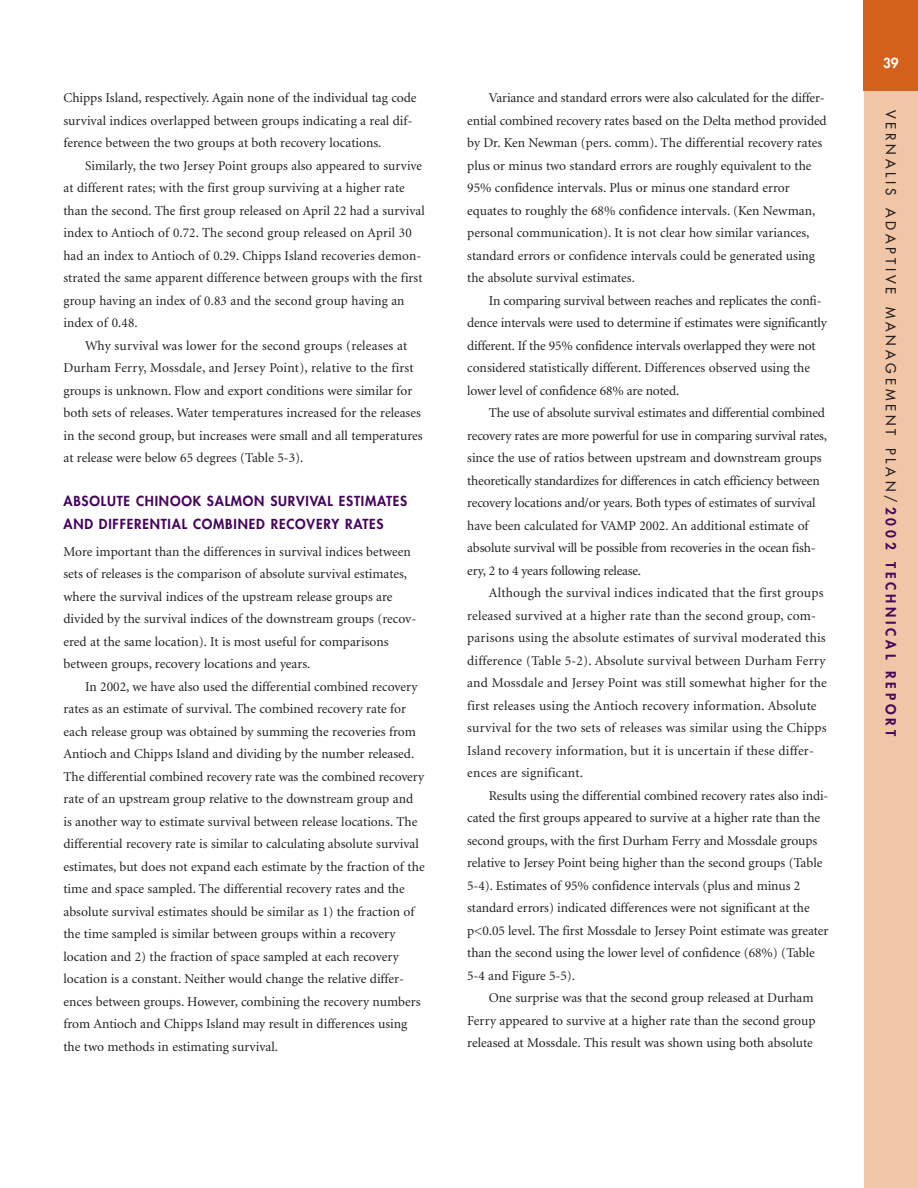
<style>
.page{position:relative;width:918px;height:1188px;background:#fff}
.page>*{position:absolute;margin:0;border:0;box-sizing:border-box;transform-origin:0 0}
.t1{font:13.5px/22.5px "Minion";color:#231f20}
.t2{font:800 13.5px/22.5px "Futura";letter-spacing:.06em;color:#45055c}
.t3{font:13.5px "Futura";letter-spacing:.29em;color:#231f20}
.t4{font:800 13.5px "Futura";color:#fff}
.s1{font-weight:800;color:#45055c}
</style>
<div class="page">
<svg style="left:863px;top:0;width:55px;height:1188px;background:#eebf9d"></svg>
<p class="t1" style="left:63px;top:88px;width:355px">Chipps Island, respectively. Again none of the individual tag code survival indices overlapped between groups indicating a real dif&shy;ference between the two groups at both recovery locations.</p>
<p class="t1" style="left:63px;top:155px;width:363px;text-indent:22px">Similarly, the two Jersey Point groups also appeared to survive at different rates; with the first group surviving at a higher rate than the second. The first group released on April 22 had a survival index to Antioch of 0.72. The second group released on April 30 had an index to Antioch of 0.29. Chipps Island recoveries demon&shy;strated the same apparent difference between groups with the first group having an index of 0.83 and the second group having an index of 0.48.</p>
<p class="t1" style="left:63px;top:335px;width:361px;text-indent:22px">Why survival was lower for the second groups (releases at Durham Ferry, Mossdale, and Jersey Point), relative to the first groups is unknown. Flow and export conditions were similar for both sets of releases. Water temperatures increased for the releases in the second group, but increases were small and all temperatures at release were below 65 degrees (Table 5-3).</p>
<p class="t2" style="left:63px;top:491px;width:345px">ABSOLUTE CHINOOK SALMON SURVIVAL ESTIMATES<br>AND DIFFERENTIAL COMBINED RECOVERY RATES</p>
<p class="t1" style="left:63px;top:541px;width:354px">More important than the differences in survival indices between sets of releases is the comparison of absolute survival estimates, where the survival indices of the upstream release groups are divided by the survival indices of the downstream groups (recov&shy;ered at the same location). It is most useful for comparisons between groups, recovery locations and years.</p>
<p class="t1" style="left:63px;top:676px;width:363px;text-indent:22px">In 2002, we have also used the differential combined recovery rates as an estimate of survival. The combined recovery rate for each release group was obtained by summing the recoveries from Antioch and Chipps Island and dividing by the number released.<br>The differential combined recovery rate was the combined recovery rate of an upstream group relative to the downstream group and is another way to estimate survival between release locations. The differential recovery rate is similar to calculating absolute survival estimates, but does not expand each estimate by the fraction of the time and space sampled. The differential recovery rates and the absolute survival estimates should be similar as 1) the fraction of the time sampled is similar between groups within a recovery location and 2) the fraction of space sampled at each recovery location is a constant. Neither would change the relative differ&shy;ences between groups. However, combining the recovery numbers from Antioch and Chipps Island may result in differences using the two methods in estimating survival.</p>
<p class="t1" style="left:467px;top:88px;width:361px;text-indent:22px">Variance and standard errors were also calculated for the differ&shy;ential combined recovery rates based on the Delta method provided by Dr. Ken Newman (pers. comm). The differential recovery rates plus or minus two standard errors are roughly equivalent to the 95% confidence intervals. Plus or minus one standard error equates to roughly the 68% confidence intervals. (Ken Newman, personal communication). It is not clear how similar variances, standard errors or confidence intervals could be generated using the absolute survival estimates.</p>
<p class="t1" style="left:467px;top:290px;width:361px;text-indent:22px">In comparing survival between reaches and replicates the confi&shy;dence intervals were used to determine if estimates were significantly different. If the 95% confidence intervals overlapped they were not considered statistically different. Differences observed using the lower level of confidence 68% are noted.</p>
<p class="t1" style="left:467px;top:403px;width:361px;text-indent:22px">The use of absolute survival estimates and differential combined recovery rates are more powerful for use in comparing survival rates, since the use of ratios between upstream and downstream groups theoretically standardizes for differences in catch efficiency between recovery locations and/or years. Both types of estimates of survival have been calculated for VAMP 2002. An additional estimate of absolute survival will be possible from recoveries in the ocean fish&shy;ery, 2 to 4 years following release.</p>
<p class="t1" style="left:467px;top:583px;width:361px;text-indent:22px">Although the survival indices indicated that the first groups released survived at a higher rate than the second group, com&shy;parisons using the absolute estimates of survival moderated this difference (Table 5-2). Absolute survival between Durham Ferry and Mossdale and Jersey Point was still somewhat higher for the first releases using the Antioch recovery information. Absolute survival for the two sets of releases was similar using the Chipps Island recovery information, but it is uncertain if these differ&shy;ences are significant.</p>
<p class="t1" style="left:467px;top:785px;width:363px;text-indent:22px">Results using the differential combined recovery rates also indi&shy;cated the first groups appeared to survive at a higher rate than the second groups, with the first Durham Ferry and Mossdale groups relative to Jersey Point being higher than the second groups (Table 5-4). Estimates of 95% confidence intervals (plus and minus 2 standard errors) indicated differences were not significant at the p&lt;0.05 level. The first Mossdale to Jersey Point estimate was greater than the second using the lower level of confidence (68%) (Table 5-4 and Figure 5-5).</p>
<p class="t1" style="left:467px;top:988px;width:350px;text-indent:22px">One surprise was that the second group released at Durham<br>Ferry appeared to survive at a higher rate than the second group released at Mossdale. This result was shown using both absolute</p>
<p class="t4" style="left:883px;top:57px;width:17px">39</p>
<p class="t3" style="left:898px;top:110px;width:628px;rotate:90deg">VERNALIS ADAPTIVE MANAGEMENT PLAN/<span class="s1">2002 TECHNICAL REPORT</span></p>
</div>
